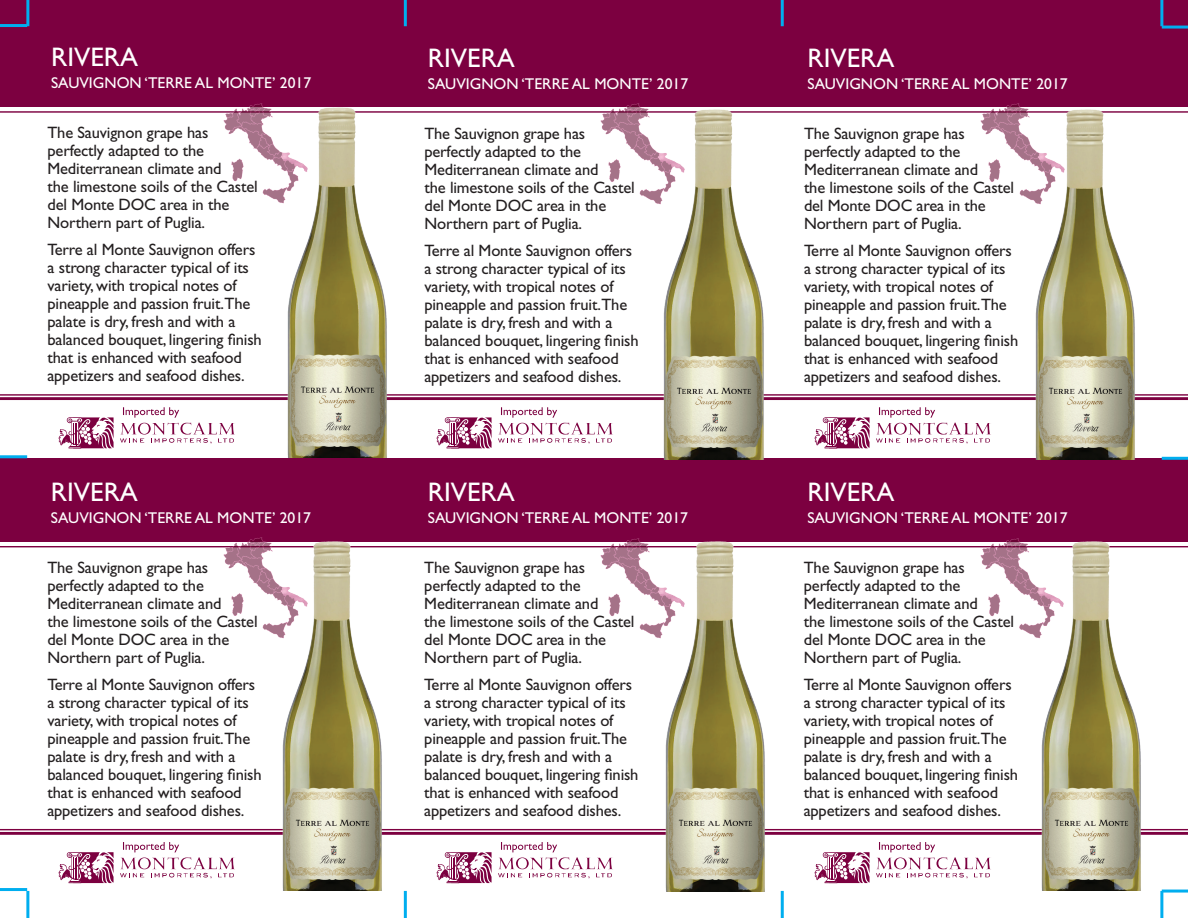
<style>
.page{position:relative;width:1188px;height:918px;background:#fff}
.page>*{position:absolute;margin:0;border:0;box-sizing:border-box;transform-origin:0 0}
.t1{font:27px "Gill Sans";color:#fff}
.t2{font:16.5px/18px "Gill Sans";letter-spacing:-.01em;color:#231f20}
.t3{font:15.6px "Gill Sans";color:#fff}
</style>
<div class="page">
<div style="left:0;top:0;width:1188px;height:107px;background:#7c0040"></div>
<hr style="left:0;top:111px;width:1188px;height:2px;background:#7c0040">
<hr style="left:0;top:394px;width:1188px;height:2px;background:#7c0040">
<hr style="left:0;top:397px;width:1188px;height:3px;background:#7c0040">
<div style="left:0;top:458px;width:1188px;height:83px;background:#7c0040"></div>
<hr style="left:0;top:546px;width:1188px;height:1px;background:#7c0040">
<hr style="left:0;top:829px;width:1188px;height:1px;background:#7c0040">
<hr style="left:0;top:832px;width:1188px;height:3px;background:#7c0040">
<svg style="left:59px;top:417px;width:55px;height:31px"></svg>
<svg style="left:120px;top:407px;width:115px;height:37px"></svg>
<svg style="left:437px;top:417px;width:55px;height:31px"></svg>
<svg style="left:498px;top:407px;width:115px;height:37px"></svg>
<svg style="left:815px;top:417px;width:55px;height:31px"></svg>
<svg style="left:876px;top:407px;width:115px;height:37px"></svg>
<svg style="left:59px;top:852px;width:55px;height:31px"></svg>
<svg style="left:120px;top:842px;width:115px;height:37px"></svg>
<svg style="left:437px;top:852px;width:55px;height:31px"></svg>
<svg style="left:498px;top:842px;width:115px;height:37px"></svg>
<svg style="left:815px;top:852px;width:55px;height:31px"></svg>
<svg style="left:876px;top:842px;width:115px;height:37px"></svg>
<hr style="left:0;top:888px;width:27px;height:3px;background:#00aeef">
<hr style="left:0;top:455px;width:27px;height:3px;background:#00aeef">
<hr style="left:0;top:24px;width:27px;height:3px;background:#00aeef">
<hr style="left:1162px;top:890px;width:26px;height:3px;background:#00aeef">
<hr style="left:1162px;top:457px;width:26px;height:3px;background:#00aeef">
<hr style="left:1162px;top:26px;width:26px;height:3px;background:#00aeef">
<hr style="left:1160px;top:891px;width:3px;height:27px;background:#00aeef">
<hr style="left:781px;top:891px;width:3px;height:27px;background:#00aeef">
<hr style="left:404px;top:891px;width:3px;height:27px;background:#00aeef">
<hr style="left:26px;top:891px;width:3px;height:27px;background:#00aeef">
<hr style="left:1160px;top:0;width:3px;height:26px;background:#00aeef">
<hr style="left:781px;top:0;width:3px;height:26px;background:#00aeef">
<hr style="left:404px;top:0;width:3px;height:26px;background:#00aeef">
<hr style="left:26px;top:0;width:3px;height:26px;background:#00aeef">
<img style="left:223px;top:103px;width:60px;height:100px">
<img style="left:283px;top:107px;width:108px;height:351px">
<img style="left:600px;top:103px;width:60px;height:101px">
<img style="left:979px;top:103px;width:53px;height:97px">
<img style="left:223px;top:537px;width:56px;height:100px">
<img style="left:600px;top:538px;width:61px;height:101px">
<img style="left:979px;top:538px;width:59px;height:100px">
<img style="left:660px;top:109px;width:108px;height:350px">
<img style="left:1032px;top:109px;width:108px;height:350px">
<img style="left:279px;top:541px;width:108px;height:350px">
<img style="left:661px;top:541px;width:109px;height:350px">
<img style="left:1038px;top:541px;width:108px;height:350px">
<h1 class="t1" style="left:51px;top:42px;width:88px">rivera</h1>
<p class="t3" style="left:51px;top:74px;width:262px">SAuvignon ‘terre al monte’ 2017</p>
<p class="t2" style="left:48px;top:124px;width:212px">The Sauvignon grape has perfectly adapted to the<br>Mediterranean climate and<br>the limestone soils of the Castel del Monte DOC area in the<br>Northern part of Puglia.</p>
<p class="t2" style="left:48px;top:241px;width:216px">Terre al Monte Sauvignon offers a strong character typical of its variety, with tropical notes of pineapple and passion fruit.The palate is dry, fresh and with a balanced bouquet, lingering finish that is enhanced with seafood appetizers and seafood dishes.</p>
<h1 class="t1" style="left:51px;top:476px;width:88px">rivera</h1>
<p class="t3" style="left:51px;top:509px;width:262px">SAuvignon ‘terre al monte’ 2017</p>
<p class="t2" style="left:47px;top:558px;width:212px">The Sauvignon grape has perfectly adapted to the<br>Mediterranean climate and<br>the limestone soils of the Castel del Monte DOC area in the<br>Northern part of Puglia.</p>
<p class="t2" style="left:47px;top:675px;width:216px">Terre al Monte Sauvignon offers a strong character typical of its variety, with tropical notes of pineapple and passion fruit.The palate is dry, fresh and with a balanced bouquet, lingering finish that is enhanced with seafood appetizers and seafood dishes.</p>
<h1 class="t1" style="left:428px;top:42px;width:88px">rivera</h1>
<p class="t3" style="left:428px;top:75px;width:262px">SAuvignon ‘terre al monte’ 2017</p>
<p class="t2" style="left:424px;top:124px;width:212px">The Sauvignon grape has perfectly adapted to the<br>Mediterranean climate and<br>the limestone soils of the Castel del Monte DOC area in the<br>Northern part of Puglia.</p>
<p class="t2" style="left:424px;top:241px;width:216px">Terre al Monte Sauvignon offers a strong character typical of its variety, with tropical notes of pineapple and passion fruit.The palate is dry, fresh and with a balanced bouquet, lingering finish that is enhanced with seafood appetizers and seafood dishes.</p>
<h1 class="t1" style="left:428px;top:477px;width:88px">rivera</h1>
<p class="t3" style="left:428px;top:509px;width:262px">SAuvignon ‘terre al monte’ 2017</p>
<p class="t2" style="left:424px;top:559px;width:212px">The Sauvignon grape has perfectly adapted to the<br>Mediterranean climate and<br>the limestone soils of the Castel del Monte DOC area in the<br>Northern part of Puglia.</p>
<p class="t2" style="left:424px;top:676px;width:216px">Terre al Monte Sauvignon offers a strong character typical of its variety, with tropical notes of pineapple and passion fruit.The palate is dry, fresh and with a balanced bouquet, lingering finish that is enhanced with seafood appetizers and seafood dishes.</p>
<h1 class="t1" style="left:808px;top:42px;width:88px">rivera</h1>
<p class="t3" style="left:808px;top:75px;width:262px">SAuvignon ‘terre al monte’ 2017</p>
<p class="t2" style="left:804px;top:124px;width:212px">The Sauvignon grape has perfectly adapted to the<br>Mediterranean climate and<br>the limestone soils of the Castel del Monte DOC area in the<br>Northern part of Puglia.</p>
<p class="t2" style="left:804px;top:241px;width:216px">Terre al Monte Sauvignon offers a strong character typical of its variety, with tropical notes of pineapple and passion fruit.The palate is dry, fresh and with a balanced bouquet, lingering finish that is enhanced with seafood appetizers and seafood dishes.</p>
<h1 class="t1" style="left:807px;top:477px;width:88px">rivera</h1>
<p class="t3" style="left:807px;top:509px;width:262px">SAuvignon ‘terre al monte’ 2017</p>
<p class="t2" style="left:804px;top:559px;width:212px">The Sauvignon grape has perfectly adapted to the<br>Mediterranean climate and<br>the limestone soils of the Castel del Monte DOC area in the<br>Northern part of Puglia.</p>
<p class="t2" style="left:804px;top:676px;width:216px">Terre al Monte Sauvignon offers a strong character typical of its variety, with tropical notes of pineapple and passion fruit.The palate is dry, fresh and with a balanced bouquet, lingering finish that is enhanced with seafood appetizers and seafood dishes.</p>
</div>
